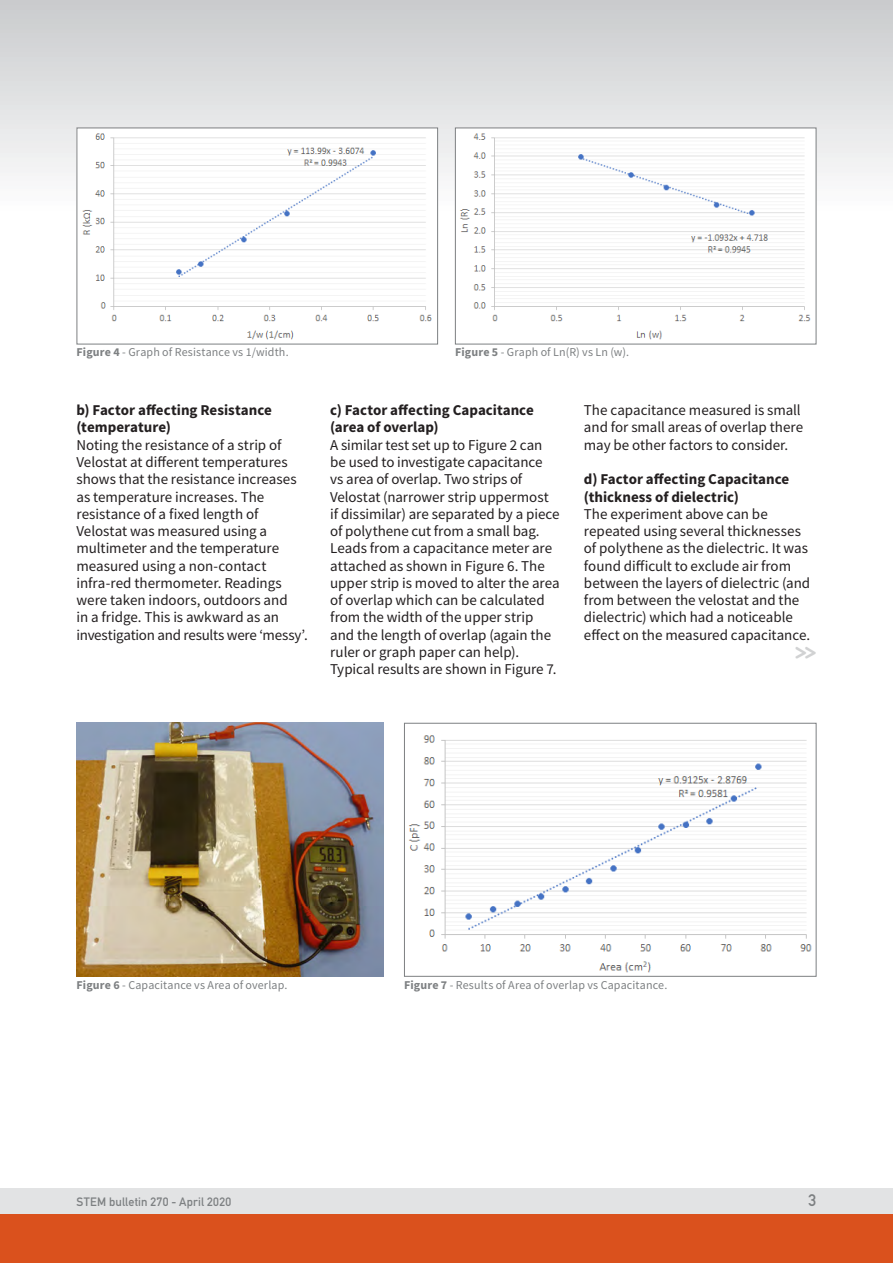
<style>
.page{position:relative;width:893px;height:1263px;background:#fff}
.page>*{position:absolute;margin:0;border:0;box-sizing:border-box;transform-origin:0 0}
.t1{font:700 24.15px "Monoglyceride";color:#d1d2d3;scale:.87 1}
.t2{font:700 16.5px "DIN Alternate";color:#7d8082}
.t3{font:15px/17.2px "Source Sans Pro";letter-spacing:-.005em;color:#231f20}
.t4{font:700 15px/17.2px "Source Sans Pro";color:#231f20}
.t5{font:12px "Source Sans Pro";letter-spacing:.01em;color:#7d8082}
.t6{font:700 12px "DIN Alternate";letter-spacing:.02em;color:#7d8082}
.s1{font-weight:700}
</style>
<div class="page">
<div style="left:0;top:1188px;width:893px;height:26px;background:#e2e3e4"></div>
<div style="left:0;top:1214px;width:893px;height:49px;background:#da511d"></div>
<div style="left:0;top:0;width:893px;height:213px;background:linear-gradient(to bottom,#c9cbcd,#fcfcfc)"></div>
<img style="left:457px;top:130px;width:357px;height:210px">
<img style="left:77px;top:723px;width:307px;height:254px">
<img style="left:408px;top:735px;width:404px;height:238px">
<div style="left:404px;top:723px;width:412px;height:254px;border:1px solid #7d8082"></div>
<img style="left:79px;top:130px;width:357px;height:210px">
<p class="t5" style="left:77px;top:344px;width:214px"><span class="s1">Figure 4</span> - Graph of Resistance vs 1/width.</p>
<p class="t5" style="left:455px;top:344px;width:176px"><span class="s1">Figure 5</span> - Graph of Ln(R) vs Ln (w).</p>
<p class="t4" style="left:77px;top:401px;width:197px">b) Factor affecting Resistance (temperature)</p>
<p class="t3" style="left:77px;top:436px;width:233px">Noting the resistance of a strip of Velostat at different temperatures shows that the resistance increases as temperature increases. The resistance of a fixed length of Velostat was measured using a multimeter and the temperature measured using a non-contact infra-red thermometer. Readings were taken indoors, outdoors and<br>in a fridge. This is awkward as an investigation and results were ‘messy’.</p>
<p class="t4" style="left:330px;top:401px;width:205px">c) Factor affecting Capacitance (area of overlap)</p>
<p class="t3" style="left:330px;top:436px;width:231px">A similar test set up to Figure 2 can be used to investigate capacitance<br>vs area of overlap. Two strips of Velostat (narrower strip uppermost if dissimilar) are separated by a piece of polythene cut from a small bag.<br>Leads from a capacitance meter are attached as shown in Figure 6. The upper strip is moved to alter the area of overlap which can be calculated from the width of the upper strip and the length of overlap (again the ruler or graph paper can help).<br>Typical results are shown in Figure 7.</p>
<p class="t3" style="left:584px;top:401px;width:221px">The capacitance measured is small and for small areas of overlap there may be other factors to consider.</p>
<p class="t4" style="left:584px;top:470px;width:207px">d) Factor affecting Capacitance (thickness of dielectric)</p>
<p class="t3" style="left:584px;top:505px;width:228px">The experiment above can be repeated using several thicknesses of polythene as the dielectric. It was found difficult to exclude air from between the layers of dielectric (and from between the velostat and the dielectric) which had a noticeable effect on the measured capacitance.</p>
<h1 class="t1" style="left:795px;top:636px;width:26px">&gt;&gt;</h1>
<p class="t5" style="left:77px;top:977px;width:212px"><span class="s1">Figure 6</span> - Capacitance vs Area of overlap.</p>
<p class="t5" style="left:404px;top:977px;width:265px"><span class="s1">Figure 7</span> - Results of Area of overlap vs Capacitance.</p>
<p class="t6" style="left:77px;top:1192px;width:156px">STEM bulletin 270 - April 2020</p>
<p class="t2" style="left:808px;top:1187px;width:9px">3</p>
</div>
